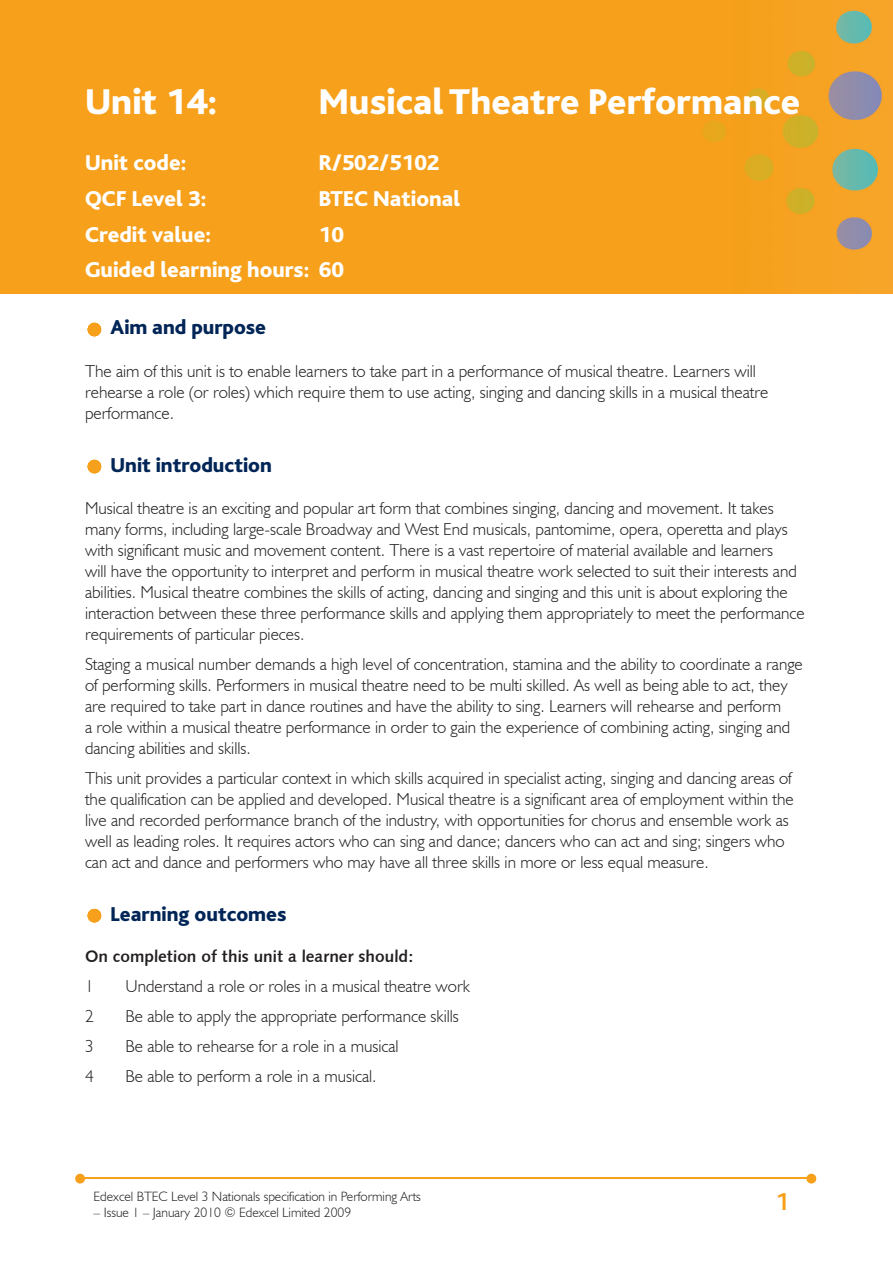
<style>
.page{position:relative;width:893px;height:1263px;background:#fff}
.page>*{position:absolute;margin:0;border:0;box-sizing:border-box;transform-origin:0 0}
.t1{font:800 37.5px "Bliss";color:#fff}
.t2{font:700 25.5px "Bliss";color:#f6a01b}
.t3{font:800 22.5px/35.7px "Bliss";color:#fff;text-align:right}
.t4{font:800 21px "Bliss";color:#002556}
.t5{font:300 17.25px/21px "Humanist 521 BT";color:#231f20}
.t6{font:16.5px "Humanist 531 BT Bold A";color:#231f20}
.t7{font:300 13.5px "Humanist 521 BT";color:#231f20}
</style>
<div class="page">
<img style="left:0;top:0;width:893px;height:293px">
<hr style="left:84px;top:1178px;width:727px;height:1px;background:#f6a01b">
<svg style="left:806px;top:1174px;width:10px;height:9px"></svg>
<svg style="left:75px;top:1174px;width:10px;height:9px"></svg>
<svg style="left:88px;top:323px;width:13px;height:13px"></svg>
<svg style="left:88px;top:460px;width:13px;height:13px"></svg>
<svg style="left:88px;top:909px;width:13px;height:13px"></svg>
<h1 class="t1" style="left:85px;top:82px;width:134px">Unit 14:</h1>
<h1 class="t1" style="left:319px;top:82px;width:483px">Musical Theatre Performance</h1>
<h3 class="t3" style="left:85px;top:146px;width:103px">Unit code:</h3>
<h3 class="t3" style="left:319px;top:146px;width:122px">R/502/5102</h3>
<h3 class="t3" style="left:85px;top:181px;width:123px">QCF Level 3:</h3>
<h3 class="t3" style="left:319px;top:181px;width:143px">BTEC National</h3>
<h3 class="t3" style="left:85px;top:217px;width:128px">Credit value:</h3>
<h3 class="t3" style="left:85px;top:217px;width:261px">10<br>Guided learning hours: 60</h3>
<p class="t4" style="left:111px;top:317px;width:157px">Aim and purpose</p>
<p class="t5" style="left:85px;top:360px;width:685px">The aim of this unit is to enable learners to take part in a performance of musical theatre. Learners will rehearse a role (or roles) which require them to use acting, singing and dancing skills in a musical theatre performance.</p>
<p class="t4" style="left:111px;top:454px;width:163px">Unit introduction</p>
<p class="t5" style="left:85px;top:497px;width:721px">Musical theatre is an exciting and popular art form that combines singing, dancing and movement. It takes many forms, including large-scale Broadway and West End musicals, pantomime, opera, operetta and plays with significant music and movement content. There is a vast repertoire of material available and learners<br>will have the opportunity to interpret and perform in musical theatre work selected to suit their interests and abilities. Musical theatre combines the skills of acting, dancing and singing and this unit is about exploring the interaction between these three performance skills and applying them appropriately to meet the performance requirements of particular pieces.</p>
<p class="t5" style="left:85px;top:653px;width:719px">Staging a musical number demands a high level of concentration, stamina and the ability to coordinate a range of performing skills. Performers in musical theatre need to be multi skilled. As well as being able to act, they are required to take part in dance routines and have the ability to sing. Learners will rehearse and perform<br>a role within a musical theatre performance in order to gain the experience of combining acting, singing and dancing abilities and skills.</p>
<p class="t5" style="left:85px;top:767px;width:710px">This unit provides a particular context in which skills acquired in specialist acting, singing and dancing areas of the qualification can be applied and developed. Musical theatre is a significant area of employment within the live and recorded performance branch of the industry, with opportunities for chorus and ensemble work as well as leading roles. It requires actors who can sing and dance; dancers who can act and sing; singers who can act and dance and performers who may have all three skills in more or less equal measure.</p>
<p class="t4" style="left:111px;top:903px;width:177px">Learning outcomes</p>
<p class="t6" style="left:85px;top:946px;width:330px">On completion of this unit a learner should:</p>
<p class="t5" style="left:85px;top:975px;width:10px">1</p>
<p class="t5" style="left:125px;top:975px;width:346px">Understand a role or roles in a musical theatre work</p>
<p class="t5" style="left:85px;top:1005px;width:10px">2</p>
<p class="t5" style="left:125px;top:1005px;width:335px">Be able to apply the appropriate performance skills</p>
<p class="t5" style="left:85px;top:1035px;width:10px">3</p>
<p class="t5" style="left:125px;top:1035px;width:275px">Be able to rehearse for a role in a musical</p>
<p class="t5" style="left:85px;top:1065px;width:10px">4</p>
<p class="t5" style="left:125px;top:1065px;width:253px">Be able to perform a role in a musical.</p>
<p class="t7" style="left:94px;top:1188px;width:329px">Edexcel BTEC Level 3 Nationals specification in Performing Arts</p>
<p class="t7" style="left:94px;top:1204px;width:259px">– Issue 1 – January 2010 © Edexcel Limited 2009</p>
<h2 class="t2" style="left:775px;top:1189px;width:15px">1</h2>
</div>
